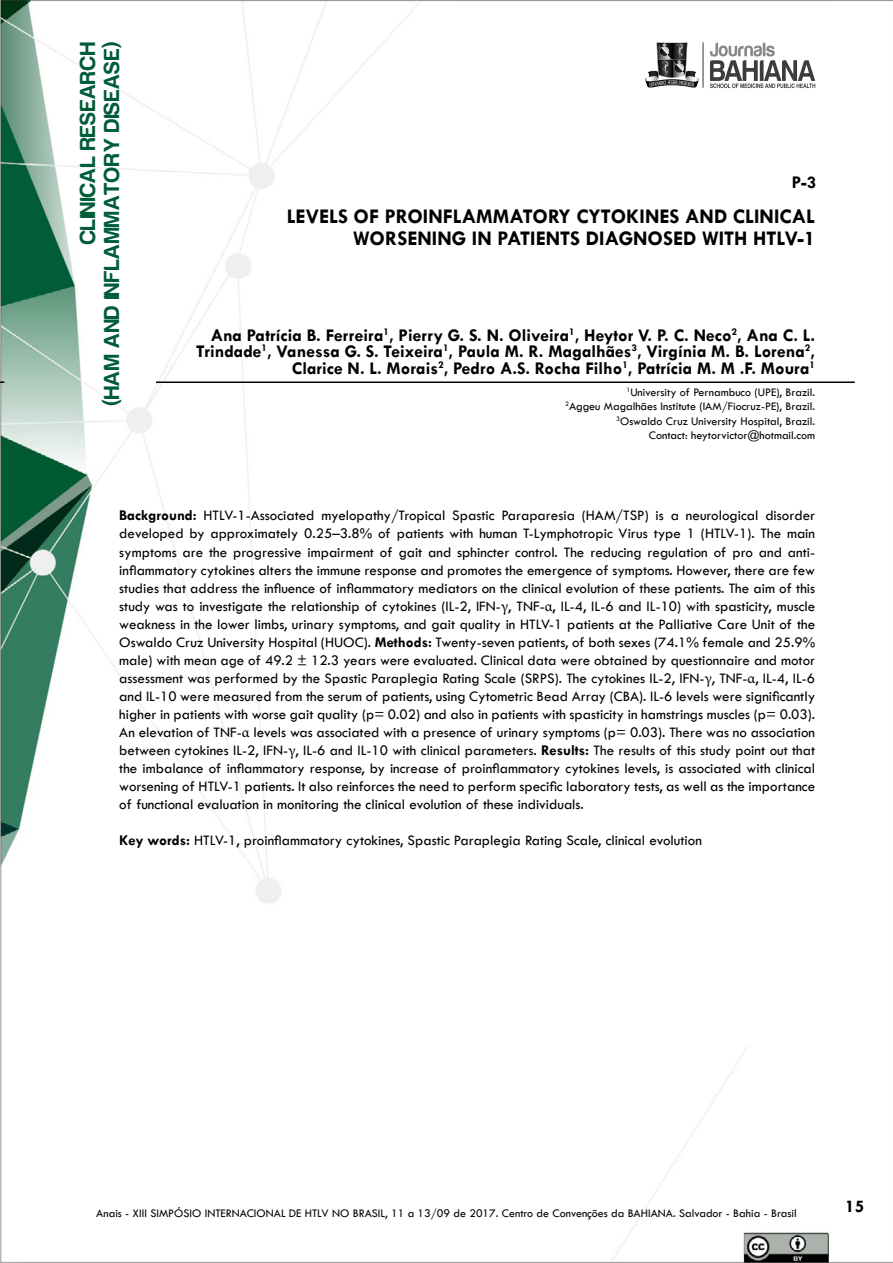
<style>
.page{position:relative;width:893px;height:1263px;background:#fff}
.page>*{position:absolute;margin:0;border:0;box-sizing:border-box;transform-origin:0 0}
.t1{font:22.5px/24px "Harabara";letter-spacing:.02em;color:#015c39;text-align:right}
.t2{font:700 21px/22.5px "Tw Cen";color:#000;text-align:right}
.t3{font:700 18px/16.5px "Tw Cen";color:#000;text-align:right}
.t4{font:15px/18px "Tw Cen";color:#000;text-align:justify}
.t5{font:12px/14.4px "Tw Cen";color:#000;text-align:right}
.s1{font-weight:700}
.s2{font-family:"Minion Pro"}
</style>
<div class="page">
<img style="left:0;top:0;width:893px;height:1262px">
<hr style="left:702px;top:42px;width:1px;height:46px;background:#3c3c3b">
<svg style="left:710px;top:43px;width:105px;height:45px"></svg>
<svg style="left:645px;top:42px;width:54px;height:46px"></svg>
<hr style="left:156px;top:381px;width:699px;height:2px;background:#000">
<h1 class="t1" style="left:76px;top:405px;width:364px;rotate:-90deg">CLINICAL RESEARCH<br>(HAM AND INFLAMMATORY DISEASE)</h1>
<p class="t3" style="left:792px;top:173px;width:26px">P-3</p>
<h2 class="t2" style="left:287px;top:204px;width:530px">LEVELS OF PROINFLAMMATORY CYTOKINES AND CLINICAL<br>WORSENING IN PATIENTS DIAGNOSED WITH HTLV-1</h2>
<p class="t3" style="left:196px;top:326px;width:620px">Ana Patrícia B. Ferreira<sup>1</sup>, Pierry G. S. N. Oliveira<sup>1</sup>, Heytor V. P. C. Neco<sup>2</sup>, Ana C. L.<br>Trindade<sup>1</sup>, Vanessa G. S. Teixeira<sup>1</sup>, Paula M. R. Magalhães<sup>3</sup>, Virgínia M. B. Lorena<sup>2</sup>,<br>Clarice N. L. Morais<sup>2</sup>, Pedro A.S. Rocha Filho<sup>1</sup>, Patrícia M. M .F. Moura<sup>1</sup></p>
<p class="t5" style="left:565px;top:385px;width:251px"><sup>1</sup>University of Pernambuco (UPE), Brazil.<br><sup>2</sup>Aggeu Magalhães Institute (IAM/Fiocruz-PE), Brazil.<br><sup>3</sup>Oswaldo Cruz University Hospital, Brazil.<br>Contact: heytorvictor@hotmail.com</p>
<p class="t4" style="left:119px;top:507px;width:697px"><span class="s1">Background:</span> HTLV-1-Associated myelopathy/Tropical Spastic Paraparesia (HAM/TSP) is a neurological disorder developed by approximately 0.25–3.8% of patients with human T-Lymphotropic Virus type 1 (HTLV-1). The main symptoms are the progressive impairment of gait and sphincter control. The reducing regulation of pro and anti&shy;inflammatory cytokines alters the immune response and promotes the emergence of symptoms. However, there are few studies that address the influence of inflammatory mediators on the clinical evolution of these patients. The aim of this study was to investigate the relationship of cytokines (IL-2, IFN-<span class="s2">γ</span>, TNF-<span class="s2">α</span>, IL-4, IL-6 and IL-10) with spasticity, muscle weakness in the lower limbs, urinary symptoms, and gait quality in HTLV-1 patients at the Palliative Care Unit of the Oswaldo Cruz University Hospital (HUOC). <span class="s1">Methods:</span> Twenty-seven patients, of both sexes (74.1% female and 25.9% male) with mean age of 49.2 ± 12.3 years were evaluated. Clinical data were obtained by questionnaire and motor assessment was performed by the Spastic Paraplegia Rating Scale (SRPS). The cytokines IL-2, IFN-<span class="s2">γ</span>, TNF-<span class="s2">α</span>, IL-4, IL-6 and IL-10 were measured from the serum of patients, using Cytometric Bead Array (CBA). IL-6 levels were significantly higher in patients with worse gait quality (p= 0.02) and also in patients with spasticity in hamstrings muscles (p= 0.03).<br>An elevation of TNF-<span class="s2">α</span> levels was associated with a presence of urinary symptoms (p= 0.03). There was no association between cytokines IL-2, IFN-<span class="s2">γ</span>, IL-6 and IL-10 with clinical parameters. <span class="s1">Results:</span> The results of this study point out that the imbalance of inflammatory response, by increase of proinflammatory cytokines levels, is associated with clinical worsening of HTLV-1 patients. It also reinforces the need to perform specific laboratory tests, as well as the importance of functional evaluation in monitoring the clinical evolution of these individuals.</p>
<p class="t4" style="left:119px;top:831px;width:584px"><span class="s1">Key words:</span> HTLV-1, proinflammatory cytokines, Spastic Paraplegia Rating Scale, clinical evolution</p>
<p class="t5" style="left:96px;top:1206px;width:702px">Anais - XIII SIMPÓSIO INTERNACIONAL DE HTLV NO BRASIL, 11 a 13/09 de 2017. Centro de Convenções da BAHIANA. Salvador - Bahia - Brasil</p>
<p class="t3" style="left:845px;top:1197px;width:21px">15</p>
</div>
